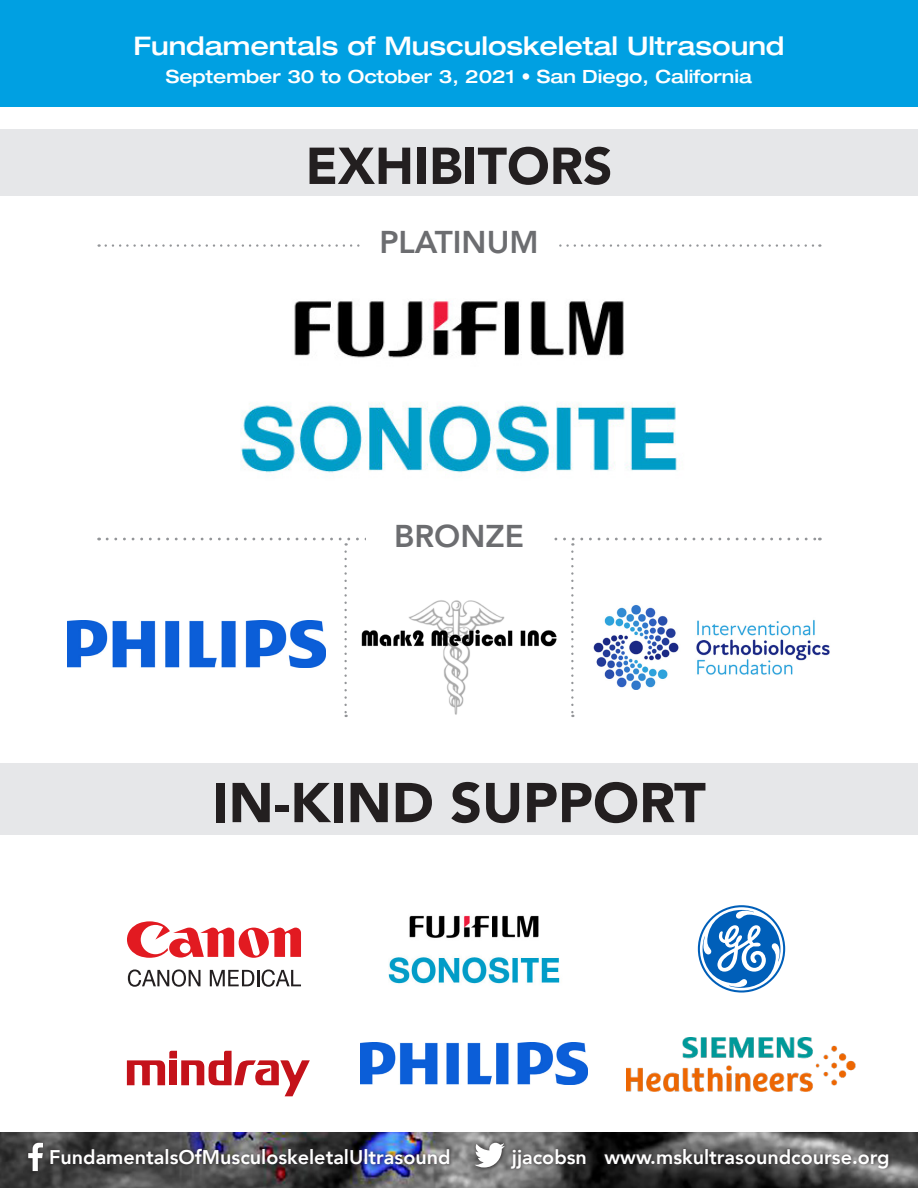
<style>
.page{position:relative;width:918px;height:1188px;background:#fff}
.page>*{position:absolute;margin:0;border:0;box-sizing:border-box;transform-origin:0 0}
.t1{font:900 55.5px "Avenir";color:#231f20}
.t2{font:900 51.3px "Avenir";color:#231f20}
.t3{font:800 31.5px "Avenir";color:#6c6d70}
.t4{font:500 expanded 25.65px "Helvetica Neue LT Std";color:#fff}
.t5{font:800 19.8px "Avenir";color:#fff}
.t6{font:500 expanded 18.3px "Helvetica Neue LT Std";color:#fff}
</style>
<div class="page">
<div style="left:0;top:129px;width:918px;height:67px;background:#e6e7e9"></div>
<div style="left:0;top:0;width:918px;height:106px;background:#00a0e2"></div>
<img style="left:0;top:1133px;width:918px;height:55px">
<div style="left:508px;top:1145px;width:384px;height:27px;background:#231f20;opacity:.75"></div>
<div style="left:47px;top:1145px;width:406px;height:22px;background:#231f20;opacity:.75"></div>
<div style="left:25px;top:1139px;width:21px;height:35px;background:#231f20;opacity:.75"></div>
<svg style="left:28px;top:1143px;width:15px;height:28px"></svg>
<div style="left:472px;top:1139px;width:36px;height:32px;background:#231f20;opacity:.75"></div>
<svg style="left:474px;top:1143px;width:31px;height:25px"></svg>
<div style="left:0;top:763px;width:918px;height:72px;background:#e6e7e9"></div>
<img style="left:361px;top:1043px;width:226px;height:42px">
<svg style="left:571px;top:552px;width:3px;height:165px"></svg>
<svg style="left:344px;top:552px;width:3px;height:165px"></svg>
<img style="left:241px;top:301px;width:436px;height:172px">
<img style="left:388px;top:915px;width:172px;height:69px">
<svg style="left:106px;top:244px;width:714px;height:3px"></svg>
<svg style="left:107px;top:538px;width:713px;height:8px"></svg>
<div style="left:361px;top:214px;width:196px;height:47px;background:#fff"></div>
<div style="left:366px;top:507px;width:186px;height:48px;background:#fff"></div>
<svg style="left:127px;top:1051px;width:183px;height:45px"></svg>
<svg style="left:127px;top:921px;width:174px;height:37px"></svg>
<svg style="left:128px;top:969px;width:72px;height:18px"></svg>
<svg style="left:210px;top:969px;width:91px;height:18px"></svg>
<svg style="left:698px;top:905px;width:87px;height:88px"></svg>
<img style="left:626px;top:1038px;width:229px;height:54px">
<img style="left:68px;top:621px;width:258px;height:47px">
<img style="left:593px;top:604px;width:237px;height:86px">
<img style="left:361px;top:600px;width:196px;height:115px">
<p class="t4" style="left:133px;top:30px;width:653px">Fundamentals of Musculoskeletal Ultrasound</p>
<p class="t6" style="left:166px;top:65px;width:588px">September 30 to October 3, 2021 • San Diego, California</p>
<p class="t2" style="left:306px;top:122px;width:308px">EXHIBITORS</p>
<p class="t3" style="left:379px;top:218px;width:161px">PLATINUM</p>
<p class="t3" style="left:394px;top:511px;width:131px">BRONZE</p>
<p class="t1" style="left:212px;top:755px;width:495px">IN-KIND SUPPORT</p>
<p class="t5" style="left:49px;top:1141px;width:403px">FundamentalsOfMusculoskeletalUltrasound</p>
<p class="t5" style="left:512px;top:1141px;width:379px">jjacobsn www.mskultrasoundcourse.org</p>
</div>
